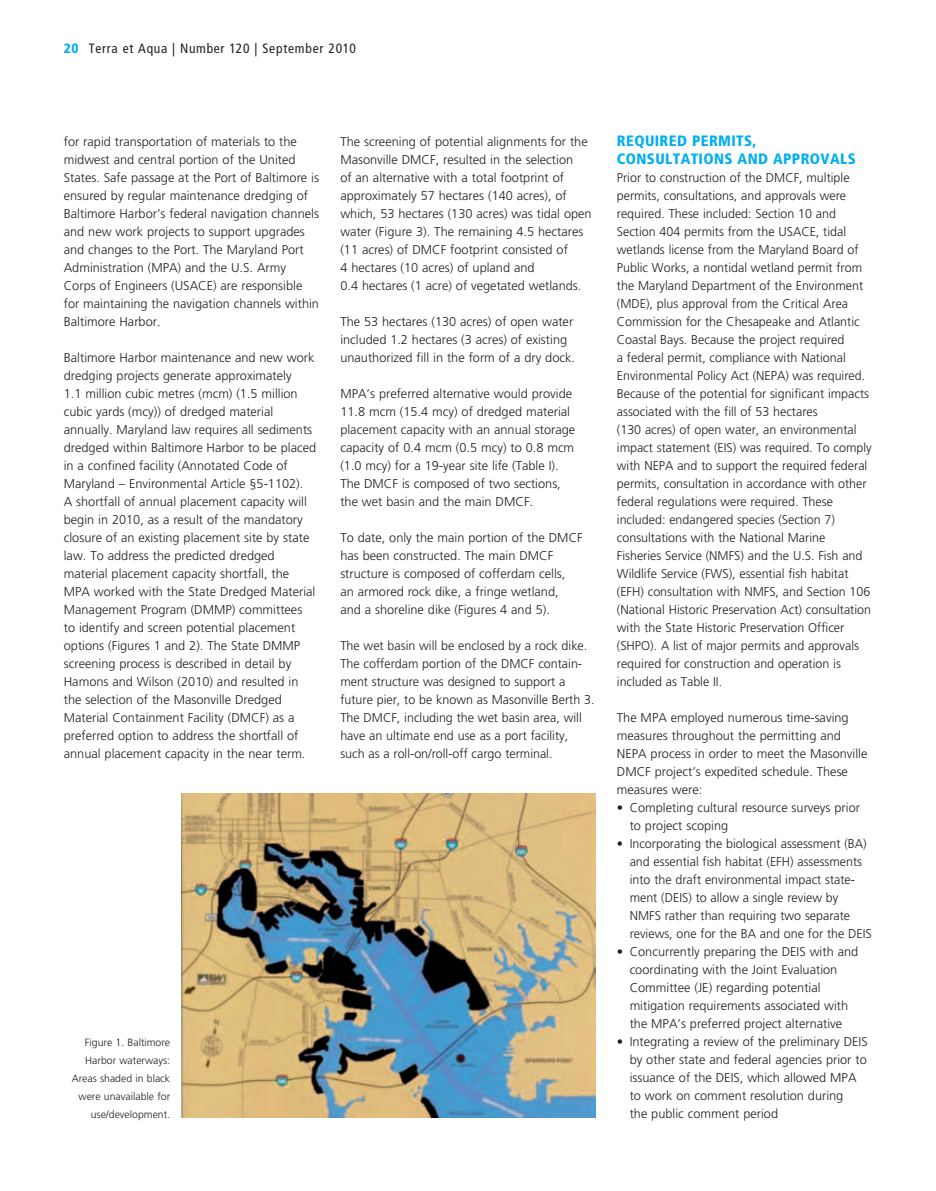
<style>
.page{position:relative;width:936px;height:1191px;background:#fff}
.page>*{position:absolute;margin:0;border:0;box-sizing:border-box;transform-origin:0 0}
.t1{font:900 condensed 15px/18px "Frutiger";letter-spacing:.025em;color:#00aeef}
.t2{font:condensed 13.5px "Frutiger";letter-spacing:.05em;color:#231f20}
.t3{font:300 12.75px/18px "Frutiger";color:#231f20}
.t4{font:300 10.5px/18px "Frutiger";color:#231f20;text-align:right}
.s1{font-weight:900;color:#00aeef}
</style>
<div class="page">
<img style="left:181px;top:794px;width:414px;height:324px">
<p class="t2" style="left:64px;top:41px;width:294px"><span class="s1">20</span> Terra et Aqua | Number 120 | September 2010</p>
<p class="t3" style="left:64px;top:132px;width:257px">for rapid transportation of materials to the midwest and central portion of the United States. Safe passage at the Port of Baltimore is ensured by regular maintenance dredging of Baltimore Harbor’s federal navigation channels and new work projects to support upgrades and changes to the Port. The Maryland Port Administration (MPA) and the U.S. Army Corps of Engineers (USACE) are responsible for maintaining the navigation channels within Baltimore Harbor.</p>
<p class="t3" style="left:64px;top:348px;width:254px">Baltimore Harbor maintenance and new work dredging projects generate approximately<br>1.1 million cubic metres (mcm) (1.5 million cubic yards (mcy)) of dredged material annually. Maryland law requires all sediments dredged within Baltimore Harbor to be placed in a confined facility (Annotated Code of Maryland – Environmental Article §5-1102).<br>A shortfall of annual placement capacity will begin in 2010, as a result of the mandatory closure of an existing placement site by state law. To address the predicted dredged material placement capacity shortfall, the MPA worked with the State Dredged Material Management Program (DMMP) committees to identify and screen potential placement options (Figures 1 and 2). The State DMMP screening process is described in detail by Hamons and Wilson (2010) and resulted in the selection of the Masonville Dredged Material Containment Facility (DMCF) as a preferred option to address the shortfall of annual placement capacity in the near term.</p>
<p class="t3" style="left:340px;top:132px;width:253px">The screening of potential alignments for the Masonville DMCF, resulted in the selection<br>of an alternative with a total footprint of approximately 57 hectares (140 acres), of which, 53 hectares (130 acres) was tidal open water (Figure 3). The remaining 4.5 hectares (11 acres) of DMCF footprint consisted of<br>4 hectares (10 acres) of upland and<br>0.4 hectares (1 acre) of vegetated wetlands.</p>
<p class="t3" style="left:340px;top:312px;width:236px">The 53 hectares (130 acres) of open water included 1.2 hectares (3 acres) of existing unauthorized fill in the form of a dry dock.</p>
<p class="t3" style="left:340px;top:384px;width:236px">MPA’s preferred alternative would provide 11.8 mcm (15.4 mcy) of dredged material placement capacity with an annual storage capacity of 0.4 mcm (0.5 mcy) to 0.8 mcm (1.0 mcy) for a 19-year site life (Table I).<br>The DMCF is composed of two sections, the wet basin and the main DMCF.</p>
<p class="t3" style="left:340px;top:528px;width:244px">To date, only the main portion of the DMCF has been constructed. The main DMCF structure is composed of cofferdam cells,<br>an armored rock dike, a fringe wetland,<br>and a shoreline dike (Figures 4 and 5).</p>
<p class="t3" style="left:340px;top:636px;width:256px">The wet basin will be enclosed by a rock dike.<br>The cofferdam portion of the DMCF contain&shy;ment structure was designed to support a future pier, to be known as Masonville Berth 3.<br>The DMCF, including the wet basin area, will have an ultimate end use as a port facility, such as a roll-on/roll-off cargo terminal.</p>
<p class="t4" style="left:72px;top:1033px;width:100px">Figure 1. Baltimore<br>Harbor waterways:<br>Areas shaded in black were unavailable for use/development.</p>
<p class="t1" style="left:617px;top:131px;width:141px">REQUIRED PERMITS,<br>CONS</p>
<p class="t1" style="left:655px;top:149px;width:59px">ULTATIONS</p>
<p class="t1" style="left:737px;top:149px;width:118px">AND APPROVALS</p>
<p class="t3" style="left:617px;top:168px;width:256px">Prior to construction of the DMCF, multiple permits, consultations, and approvals were required. These included: Section 10 and Section 404 permits from the USACE, tidal wetlands license from the Maryland Board of Public Works, a nontidal wetland permit from the Maryland Department of the Environment (MDE), plus approval from the Critical Area Commission for the Chesapeake and Atlantic Coastal Bays. Because the project required<br>a federal permit, compliance with National Environmental Policy Act (NEPA) was required.<br>Because of the potential for significant impacts associated with the fill of 53 hectares<br>(130 acres) of open water, an environmental impact statement (EIS) was required. To comply with NEPA and to support the required federal permits, consultation in accordance with other federal regulations were required. These included: endangered species (Section 7) consultations with the National Marine Fisheries Service (NMFS) and the U.S. Fish and Wildlife Service (FWS), essential fish habitat (EFH) consultation with NMFS, and Section 106 (National Historic Preservation Act) consultation with the State Historic Preservation Officer (SHPO). A list of major permits and approvals required for construction and operation is included as Table II.</p>
<p class="t3" style="left:617px;top:708px;width:252px">The MPA employed numerous time-saving measures throughout the permitting and NEPA process in order to meet the Masonville DMCF project’s expedited schedule. These measures were:</p>
<p class="t3" style="left:629px;top:798px;width:232px;text-indent:-13px">• Completing cultural resource surveys prior to project scoping</p>
<p class="t3" style="left:629px;top:834px;width:244px;text-indent:-13px">• Incorporating the biological assessment (BA) and essential fish habitat (EFH) assessments into the draft environmental impact state&shy;ment (DEIS) to allow a single review by NMFS rather than requiring two separate reviews, one for the BA and one for the DEIS</p>
<p class="t3" style="left:629px;top:942px;width:230px;text-indent:-13px">• Concurrently preparing the DEIS with and coordinating with the Joint Evaluation Committee (JE) regarding potential mitigation requirements associated with the MPA’s preferred project alternative</p>
<p class="t3" style="left:629px;top:1032px;width:240px;text-indent:-13px">• Integrating a review of the preliminary DEIS by other state and federal agencies prior to issuance of the DEIS, which allowed MPA to work on comment resolution during<br>the public comment period</p>
</div>
